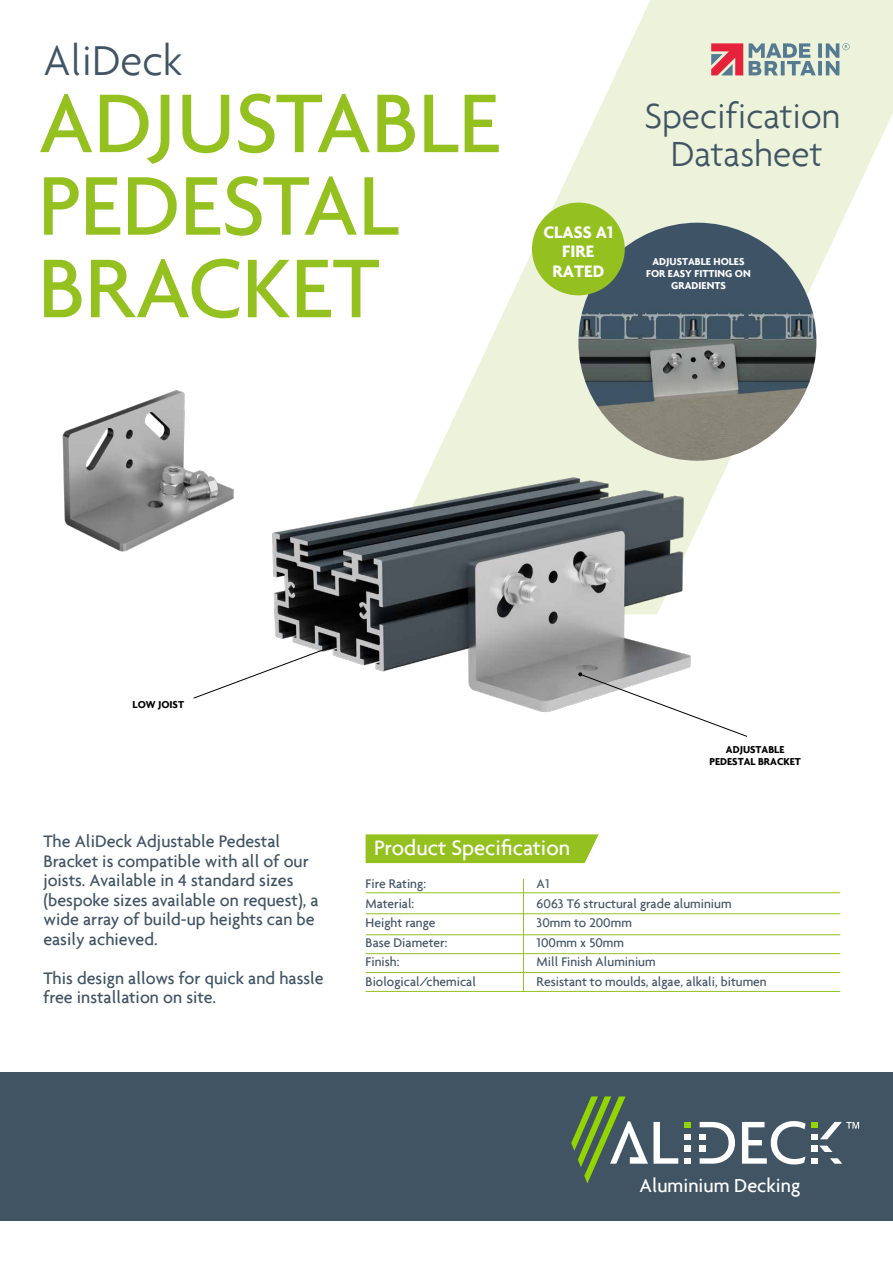
<style>
.page{position:relative;width:893px;height:1263px;background:#fff}
.page>*{position:absolute;margin:0;border:0;box-sizing:border-box;transform-origin:0 0}
.t1{font:500 90px/82.5px "Agenda";color:#94c11f}
.t2{font:300 45px "Agenda";color:#415464}
.t3{font:300 37.5px/37.5px "Agenda";color:#415464;text-align:center}
.t4{font:500 22.5px "Agenda";color:#fff}
.t5{font:500 20.25px "Agenda";color:#fff}
.t6{font:500 18px/19.5px "Agenda";color:#415464}
.t7{font:700 17.85px/19.4px "Agenda";color:#fff;text-align:center}
.t8{font:500 13.5px "Agenda";color:#415464}
.t9{font:700 10.8px/11.9px "Agenda";color:#fff;text-align:center}
.t10{font:700 10.8px/11.9px "Agenda";color:#000;text-align:center}
</style>
<div class="page">
<svg style="left:450px;top:0;width:443px;height:497px;fill:#ecf3da"></svg>
<img style="left:578px;top:223px;width:238px;height:238px;border-radius:119px">
<img style="left:272px;top:426px;width:440px;height:286px">
<img style="left:62px;top:390px;width:172px;height:162px">
<div style="left:0;top:1072px;width:893px;height:148px;background:#415464"></div>
<svg style="left:578px;top:672px;width:170px;height:65px"></svg>
<svg style="left:193px;top:645px;width:139px;height:54px"></svg>
<svg style="left:684px;top:1122px;width:6px;height:5px"></svg>
<svg style="left:742px;top:1121px;width:64px;height:43px"></svg>
<svg style="left:571px;top:1096px;width:107px;height:87px"></svg>
<svg style="left:684px;top:1158px;width:6px;height:6px"></svg>
<svg style="left:684px;top:1134px;width:6px;height:5px"></svg>
<div style="left:684px;top:1145px;width:6px;height:7px;background:#fff"></div>
<svg style="left:700px;top:1122px;width:35px;height:42px"></svg>
<div style="left:700px;top:1145px;width:6px;height:7px;background:#fff"></div>
<div style="left:812px;top:1145px;width:6px;height:7px;background:#fff"></div>
<svg style="left:819px;top:1145px;width:13px;height:7px"></svg>
<svg style="left:812px;top:1158px;width:6px;height:6px"></svg>
<svg style="left:830px;top:1158px;width:12px;height:6px"></svg>
<svg style="left:812px;top:1122px;width:47px;height:17px"></svg>
<div style="left:366px;top:834px;width:233px;height:29px;background:#94c11f"></div>
<hr style="left:366px;top:892px;width:474px;height:1px;background:#94c11f">
<hr style="left:366px;top:913px;width:474px;height:1px;background:#94c11f">
<hr style="left:366px;top:934px;width:474px;height:1px;background:#94c11f">
<hr style="left:366px;top:953px;width:474px;height:1px;background:#94c11f">
<hr style="left:366px;top:972px;width:474px;height:1px;background:#94c11f">
<hr style="left:366px;top:991px;width:474px;height:1px;background:#94c11f">
<hr style="left:523px;top:879px;width:1px;height:112px;background:#94c11f">
<div style="left:532px;top:203px;width:93px;height:92px;background:#94c11f;border-radius:50%"></div>
<svg style="left:711px;top:43px;width:32px;height:32px"></svg>
<svg style="left:749px;top:43px;width:100px;height:32px;background:#a8bcb8"></svg>
<h2 class="t2" style="left:43px;top:34px;width:140px">AliDeck</h2>
<h1 class="t1" style="left:38px;top:80px;width:464px">ADJUSTABLE<br>PEDESTAL<br>BRACKET</h1>
<p class="t7" style="left:543px;top:222px;width:71px">CLASS A1<br>FIRE<br>RATED</p>
<h3 class="t3" style="left:645px;top:97px;width:197px">Specification<br>Datasheet</h3>
<p class="t9" style="left:646px;top:255px;width:106px">ADJUSTABLE HOLES<br>FOR EASY FITTING ON<br>GRADIENTS</p>
<p class="t10" style="left:133px;top:698px;width:53px">LOW JOIST</p>
<p class="t10" style="left:709px;top:744px;width:93px">ADJUSTABLE<br>PEDESTAL BRACKET</p>
<p class="t6" style="left:43px;top:831px;width:277px">The AliDeck Adjustable Pedestal Bracket is compatible with all of our joists. Available in 4 standard sizes (bespoke sizes available on request), a wide array of build-up heights can be easily achieved.</p>
<p class="t6" style="left:43px;top:968px;width:282px">This design allows for quick and hassle free installation on site.</p>
<p class="t4" style="left:374px;top:834px;width:198px">Product Specification</p>
<p class="t8" style="left:366px;top:876px;width:62px">Fire Rating:</p>
<p class="t8" style="left:537px;top:876px;width:14px">A1</p>
<p class="t8" style="left:366px;top:895px;width:50px">Material:</p>
<p class="t8" style="left:537px;top:895px;width:196px">6063 T6 structural grade aluminium</p>
<p class="t8" style="left:366px;top:915px;width:71px">Height range</p>
<p class="t8" style="left:537px;top:915px;width:97px">30mm to 200mm</p>
<p class="t8" style="left:366px;top:934px;width:83px">Base Diameter:</p>
<p class="t8" style="left:537px;top:934px;width:89px">100mm x 50mm</p>
<p class="t8" style="left:366px;top:954px;width:35px">Finish:</p>
<p class="t8" style="left:537px;top:954px;width:120px">Mill Finish Aluminium</p>
<p class="t8" style="left:366px;top:973px;width:112px">Biological/chemical</p>
<p class="t8" style="left:537px;top:973px;width:232px">Resistant to moulds, algae, alkali, bitumen</p>
<p class="t5" style="left:639px;top:1173px;width:162px">Aluminium Decking</p>
</div>
